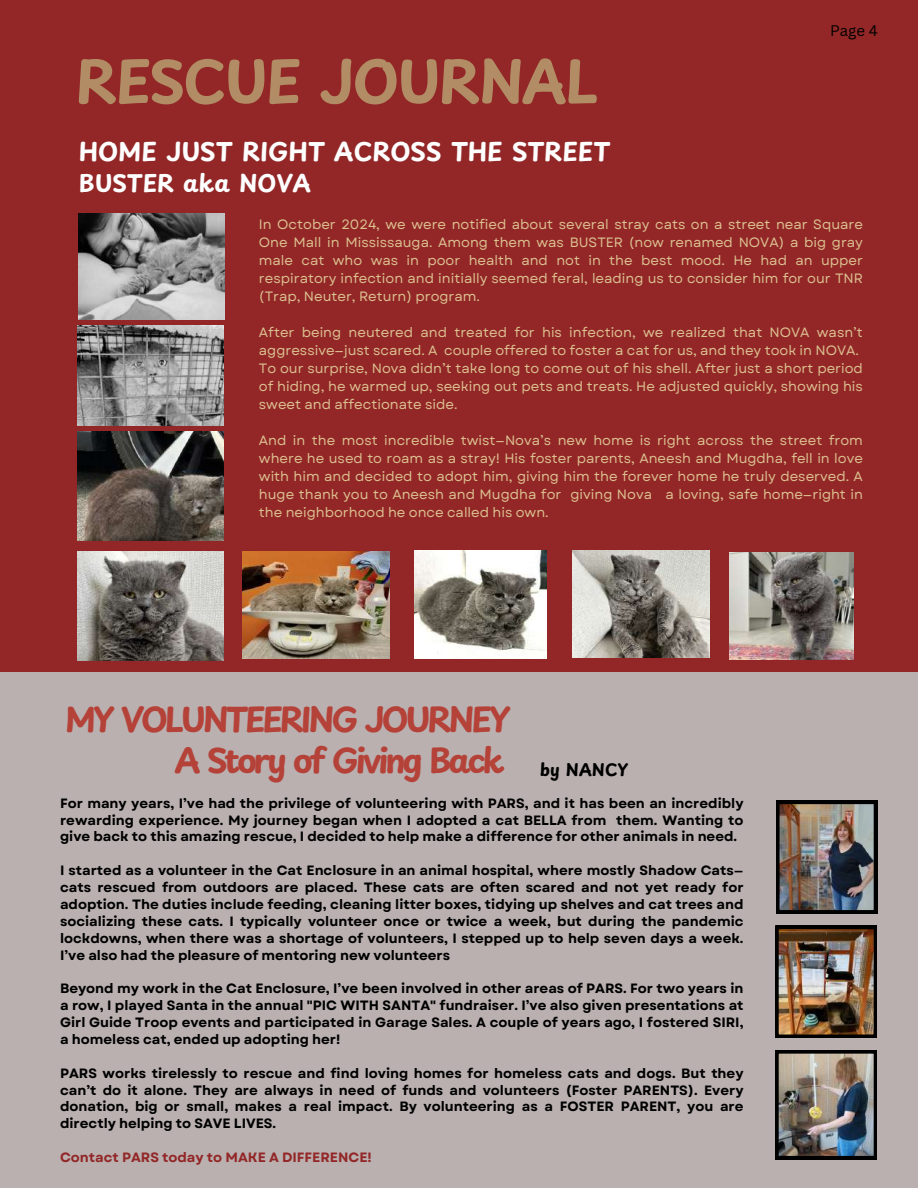
<style>
.page{position:relative;width:918px;height:1188px;background:#932727}
.page>*{position:absolute;margin:0;border:0;box-sizing:border-box;transform-origin:0 0}
.t1{font:700 57px "Playpen Sans";letter-spacing:-.03em;color:#b28c65}
.t2{font:700 33px/40.5px "Playpen Sans";letter-spacing:-.095em;color:#b54238;text-align:right}
.t3{font:700 24.75px "Playpen Sans";color:#fefefe}
.t4{font:700 23.25px "Playpen Sans";color:#fefefe}
.t5{font:700 16.5px "Playpen Sans";color:#000}
.t6{font:15px "Canva Sans";color:#000}
.t7{font:700 13.5px/16.8px "Garet";color:#000;text-align:justify}
.t8{font:13.5px/18px "Garet";color:#dcc191;text-align:justify}
.t9{font:700 13.5px "Garet";color:#932727}
</style>
<div class="page">
<div style="left:0;top:673px;width:918px;height:515px;background:#bab0b0"></div>
<img style="left:78px;top:431px;width:146px;height:109px">
<img style="left:79px;top:214px;width:146px;height:106px">
<img style="left:730px;top:552px;width:124px;height:107px">
<img style="left:78px;top:326px;width:146px;height:100px">
<img style="left:572px;top:551px;width:137px;height:107px">
<img style="left:414px;top:551px;width:132px;height:108px">
<img style="left:78px;top:551px;width:146px;height:109px">
<img style="left:776px;top:801px;width:101px;height:112px">
<img style="left:775px;top:1050px;width:102px;height:109px">
<img style="left:775px;top:926px;width:102px;height:112px">
<img style="left:243px;top:552px;width:146px;height:107px">
<h1 class="t1" style="left:76px;top:37px;width:524px">RESCUE JOURNAL</h1>
<h3 class="t3" style="left:79px;top:132px;width:533px">HOME JUST RIGHT ACROSS THE STREET</h3>
<h3 class="t4" style="left:79px;top:165px;width:234px">BUSTER aka NOVA</h3>
<p class="t6" style="left:830px;top:20px;width:49px">Page 4</p>
<p class="t8" style="left:259px;top:216px;width:606px">In October 2024, we were notified about several stray cats on a street near Square One Mall in Mississauga. Among them was BUSTER (now renamed NOVA) a big gray male cat who was in poor health and not in the best mood. He had an upper respiratory infection and initially seemed feral, leading us to consider him for our TNR (Trap, Neuter, Return) program.</p>
<p class="t8" style="left:259px;top:324px;width:606px;text-align:left">After being neutered and treated for his infection, we realized that NOVA wasn’t aggressive—just scared. A couple offered to foster a cat for us, and they took in NOVA.<br>To our surprise, Nova didn’t take long to come out of his shell. After just a short period of hiding, he warmed up, seeking out pets and treats. He adjusted quickly, showing his sweet and affectionate side.</p>
<p class="t8" style="left:259px;top:432px;width:606px">And in the most incredible twist—Nova’s new home is right across the street from where he used to roam as a stray! His foster parents, Aneesh and Mugdha, fell in love with him and decided to adopt him, giving him the forever home he truly deserved. A huge thank you to Aneesh and Mugdha for giving Nova a loving, safe home—right in the neighborhood he once called his own.</p>
<h2 class="t2" style="left:65px;top:698px;width:447px">MY VOLUNTEERING JOURNEY<br>A Story of Giving Back</h2>
<p class="t7" style="left:60px;top:795px;width:685px">For many years, I’ve had the privilege of volunteering with PARS, and it has been an incredibly rewarding experience. My journey began when I adopted a cat BELLA from them. Wanting to give back to this amazing rescue, I decided to help make a difference for other animals in need.</p>
<p class="t7" style="left:60px;top:862px;width:685px">I started as a volunteer in the Cat Enclosure in an animal hospital, where mostly Shadow Cats— cats rescued from outdoors are placed. These cats are often scared and not yet ready for adoption. The duties include feeding, cleaning litter boxes, tidying up shelves and cat trees and socializing these cats. I typically volunteer once or twice a week, but during the pandemic lockdowns, when there was a shortage of volunteers, I stepped up to help seven days a week.<br>I’ve also had the pleasure of mentoring new volunteers</p>
<p class="t7" style="left:60px;top:980px;width:685px">Beyond my work in the Cat Enclosure, I’ve been involved in other areas of PARS. For two years in a row, I played Santa in the annual "PIC WITH SANTA" fundraiser. I’ve also given presentations at Girl Guide Troop events and participated in Garage Sales. A couple of years ago, I fostered SIRI, a homeless cat, ended up adopting her!</p>
<p class="t7" style="left:60px;top:1065px;width:685px">PARS works tirelessly to rescue and find loving homes for homeless cats and dogs. But they can’t do it alone. They are always in need of funds and volunteers (Foster PARENTS). Every donation, big or small, makes a real impact. By volunteering as a FOSTER PARENT, you are directly helping to SAVE LIVES.</p>
<p class="t9" style="left:60px;top:1148px;width:313px">Contact PARS today to MAKE A DIFFERENCE!</p>
<p class="t5" style="left:540px;top:756px;width:89px">by NANCY</p>
</div>
